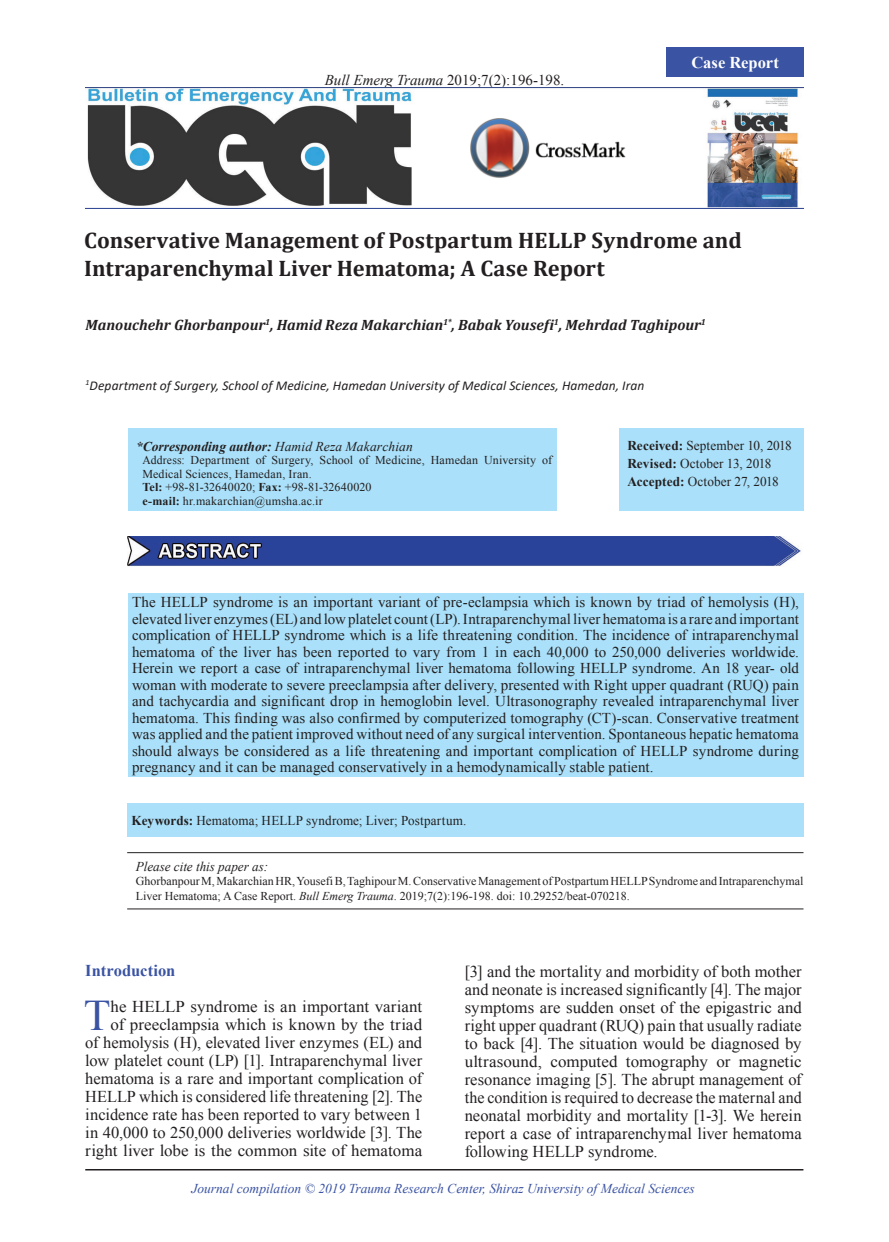
<style>
.page{position:relative;width:889px;height:1242px;background:#fff}
.page>*{position:absolute;margin:0;border:0;box-sizing:border-box;transform-origin:0 0}
.t1{font:43.65px "Times New Roman";color:#3a53a3}
.t2{font:700 22.5px/27px "Cambria";color:#231f20}
.t3{font:16.5px/18px "Times New Roman";color:#231f20;text-align:right}
.t4{font:700 16.5px "Times New Roman";color:#3a53a3}
.t5{font:700 16.5px "Times New Roman";color:#fff}
.t6{font:15px/16.5px "Times New Roman";letter-spacing:.005em;color:#231f20;text-align:justify}
.t7{font:italic 700 15px "Cambria";color:#231f20}
.t8{font:13.5px/18px "Times New Roman";letter-spacing:.01em;color:#231f20}
.t9{font:italic 13.5px "Calibri";letter-spacing:.005em;color:#231f20}
.t10{font:italic 13.5px "Times New Roman";color:#3a53a3}
.t11{font:italic 700 13.5px "Times New Roman";color:#231f20}
.t12{font:italic 13.5px "Times New Roman";color:#231f20}
.t13{font:12px/13.5px "Times New Roman";color:#231f20}
.s1{font-style:italic}
.s2{font-weight:400}
.s3{font-weight:700}
</style>
<div class="page">
<img style="left:85px;top:88px;width:719px;height:121px">
<div style="left:666px;top:48px;width:138px;height:29px;background:#3a53a3"></div>
<div style="left:128px;top:593px;width:675px;height:183px;background:#aae0f9"></div>
<hr style="left:127px;top:908px;width:676px;height:1px;background:#231f20">
<hr style="left:127px;top:852px;width:676px;height:1px;background:#231f20">
<div style="left:128px;top:428px;width:428px;height:82px;background:#aae0f9"></div>
<div style="left:619px;top:428px;width:184px;height:82px;background:#aae0f9"></div>
<img style="left:128px;top:536px;width:673px;height:31px">
<div style="left:127px;top:803px;width:676px;height:34px;background:#aae0f9"></div>
<hr style="left:85px;top:1169px;width:718px;height:1px;background:#231f20">
<img style="left:469px;top:119px;width:169px;height:61px">
<p class="t6" style="left:325px;top:72px;width:241px"><span class="s1">Bull Emerg Trauma</span> 2019;7(2):196-198.</p>
<p class="t5" style="left:691px;top:50px;width:89px">Case Report</p>
<h2 class="t2" style="left:84px;top:226px;width:659px">Conservative Management of Postpartum HELLP Syndrome and<br>Intraparenchymal Liver Hematoma; A Case Report</h2>
<p class="t7" style="left:86px;top:314px;width:622px">Manouchehr Ghorbanpour<sup>1</sup>, Hamid Reza Makarchian<sup>1*</sup>, Babak Yousefi<sup>1</sup>, Mehrdad Taghipour<sup>1</sup></p>
<p class="t9" style="left:86px;top:376px;width:560px"><sup>1</sup>Department of Surgery, School of Medicine, Hamedan University of Medical Sciences, Hamedan, Iran</p>
<p class="t11" style="left:136px;top:436px;width:278px">*Corresponding author: <span class="s2">Hamid Reza Makarchian</span></p>
<p class="t13" style="left:142px;top:453px;width:411px">Address: Department of Surgery, School of Medicine, Hamedan University of Medical Sciences, Hamedan, Iran.<br><span class="s3">Tel:</span> +98-81-32640020; <span class="s3">Fax:</span> +98-81-32640020<br><span class="s3">e-mail:</span> hr.makarchian@umsha.ac.ir</p>
<p class="t8" style="left:627px;top:436px;width:166px"><span class="s3">Received:</span> September 10, 2018<br><span class="s3">Revised:</span> October 13, 2018<br><span class="s3">Accepted:</span> October 27, 2018</p>
<p class="t6" style="left:132px;top:593px;width:668px">The HELLP syndrome is an important variant of pre-eclampsia which is known by triad of hemolysis (H), elevated liver enzymes (EL) and low platelet count (LP). Intraparenchymal liver hematoma is a rare and important complication of HELLP syndrome which is a life threatening condition. The incidence of intraparenchymal hematoma of the liver has been reported to vary from 1 in each 40,000 to 250,000 deliveries worldwide.<br>Herein we report a case of intraparenchymal liver hematoma following HELLP syndrome. An 18 year- old woman with moderate to severe preeclampsia after delivery, presented with Right upper quadrant (RUQ) pain and tachycardia and significant drop in hemoglobin level. Ultrasonography revealed intraparenchymal liver hematoma. This finding was also confirmed by computerized tomography (CT)-scan. Conservative treatment was applied and the patient improved without need of any surgical intervention. Spontaneous hepatic hematoma should always be considered as a life threatening and important complication of HELLP syndrome during pregnancy and it can be managed conservatively in a hemodynamically stable patient.</p>
<p class="t8" style="left:132px;top:810px;width:336px"><span class="s3">Keywords:</span> Hematoma; HELLP syndrome; Liver; Postpartum.</p>
<p class="t12" style="left:136px;top:857px;width:134px">Please cite this paper as:</p>
<p class="t13" style="left:136px;top:873px;width:669px;line-height:14.4px">Ghorbanpour M, Makarchian HR, Yousefi B, Taghipour M. Conservative Management of Postpartum HELLP Syndrome and Intraparenchymal<br>Liver Hematoma; A Case Report. <span class="s1">Bull Emerg Trauma</span>. 2019;7(2):196-198. doi: 10.29252/beat-070218.</p>
<p class="t4" style="left:85px;top:959px;width:92px">Introduction</p>
<h1 class="t1" style="left:84px;top:985px;width:28px">T</h1>
<p class="t3" style="left:85px;top:997px;width:338px">he HELLP syndrome is an important variant<br>of preeclampsia which is known by the triad<br>of hemolysis (H), elevated liver enzymes (EL) and low platelet count (LP) [1]. Intraparenchymal liver hematoma is a rare and important complication of HELLP which is considered life threatening [2]. The incidence rate has been reported to vary between 1 in 40,000 to 250,000 deliveries worldwide [3]. The right liver lobe is the common site of hematoma</p>
<p class="t3" style="left:465px;top:961px;width:338px;text-align:justify">[3] and the mortality and morbidity of both mother and neonate is increased significantly [4]. The major symptoms are sudden onset of the epigastric and right upper quadrant (RUQ) pain that usually radiate to back [4]. The situation would be diagnosed by ultrasound, computed tomography or magnetic resonance imaging [5]. The abrupt management of the condition is required to decrease the maternal and neonatal morbidity and mortality [1-3]. We herein report a case of intraparenchymal liver hematoma following HELLP syndrome.</p>
<p class="t10" style="left:191px;top:1179px;width:505px">Journal compilation © 2019 Trauma Research Center, Shiraz University of Medical Sciences</p>
</div>
